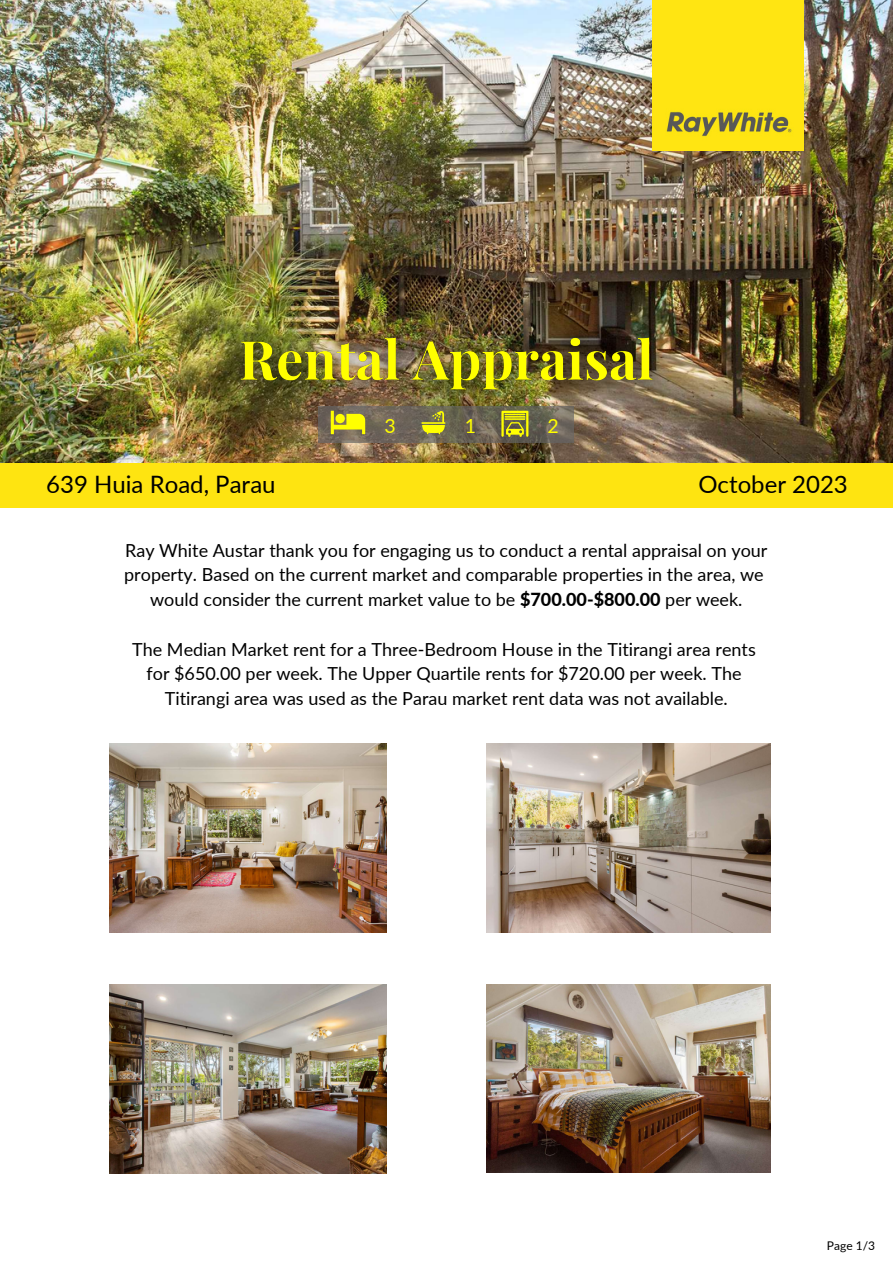
<style>
.page{position:relative;width:893px;height:1264px;background:#fff}
.page>*{position:absolute;margin:0;border:0;box-sizing:border-box;transform-origin:0 0}
.t1{font:24px "Lato";color:#000}
.t2{font:19.5px "Lato";color:#ff0}
.t3{font:18px/24.8px "Lato";color:#000}
.t4{font:12px "Lato";color:#000}
.s1{font-weight:800}
</style>
<div class="page">
<img style="left:0;top:0;width:892px;height:463px">
<img style="left:652px;top:0;width:151px;height:151px">
<img style="left:109px;top:743px;width:277px;height:189px">
<img style="left:487px;top:743px;width:283px;height:189px">
<svg style="left:318px;top:415px;width:256px;height:27px;background:#6d6558"></svg>
<svg style="left:331px;top:415px;width:34px;height:19px"></svg>
<svg style="left:421px;top:415px;width:24px;height:19px"></svg>
<svg style="left:501px;top:415px;width:27px;height:21px"></svg>
<div style="left:0;top:463px;width:892px;height:44px;background:#fee411"></div>
<img style="left:109px;top:984px;width:277px;height:189px">
<img style="left:487px;top:984px;width:283px;height:188px">
<img style="left:216px;top:314px;width:462px;height:101px">
<p class="t2" style="left:384px;top:414px;width:13px">3</p>
<p class="t2" style="left:464px;top:414px;width:13px">1</p>
<p class="t2" style="left:547px;top:414px;width:13px">2</p>
<p class="t1" style="left:46px;top:470px;width:231px">639 Huia Road, Parau</p>
<p class="t1" style="left:698px;top:470px;width:151px">October 2023</p>
<p class="t3" style="left:124px;top:537px;width:644px">Ray White Austar thank you for engaging us to conduct a rental appraisal on your property. Based on the current market and comparable properties in the area, we</p>
<p class="t3" style="left:150px;top:587px;width:594px">would consider the current market value to be <span class="s1">$700.00-$800.00</span> per week.</p>
<p class="t3" style="left:132px;top:636px;width:625px">The Median Market rent for a Three-Bedroom House in the Titirangi area rents</p>
<p class="t3" style="left:146px;top:661px;width:596px">for $650.00 per week. The Upper Quartile rents for $720.00 per week. The</p>
<p class="t3" style="left:165px;top:685px;width:564px">Titirangi area was used as the Parau market rent data was not available.</p>
<p class="t4" style="left:826px;top:1238px;width:50px">Page 1/3</p>
</div>
